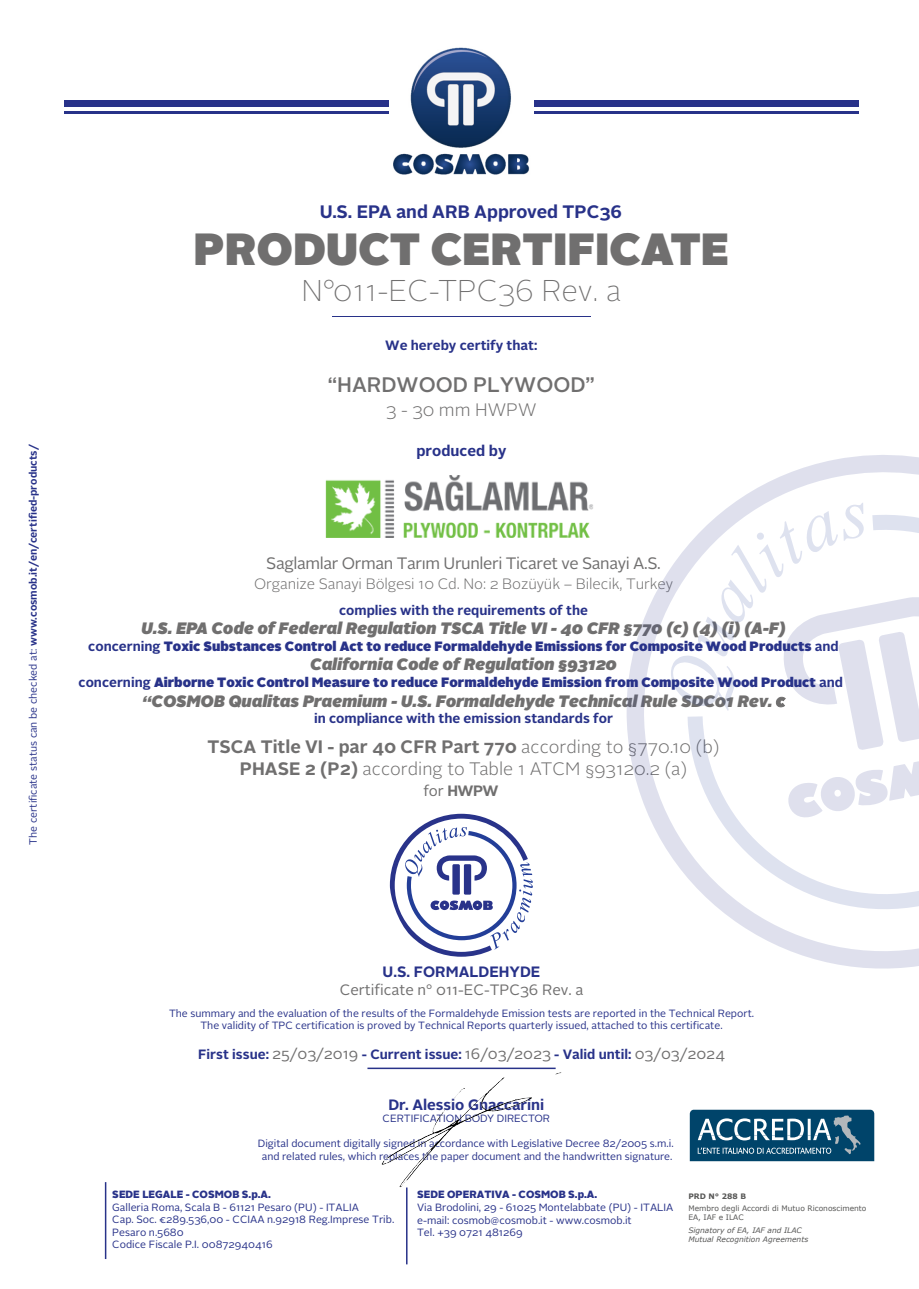
<style>
.page{position:relative;width:919px;height:1289px;background:#fff}
.page>*{position:absolute;margin:0;border:0;box-sizing:border-box;transform-origin:0 0}
.t1{font:900 45px "Alright Sans";color:#706f6f}
.t2{font:100 30px "Alright Sans";color:#706f6f}
.t3{font:500 21px "Alright Sans";color:#706f6f}
.t4{font:300 18px/21.6px "Alright Sans";color:#706f6f;text-align:center}
.t5{font:700 18px "Alright Sans";color:#283289}
.t6{font:italic 900 16.5px "Alright Sans";color:#706f6f}
.t7{font:16.5px "Alright Sans";letter-spacing:-.025em;color:#706f6f}
.t8{font:300 15px "Alright Sans";letter-spacing:-.005em;color:#706f6f}
.t9{font:700 15px "Alright Sans";color:#283289}
.t10{font:15px "Alright Sans";color:#706f6f}
.t11{font:700 15px "Alright Sans";color:#706f6f}
.t12{font:900 13.5px "Alright Sans";color:#283289}
.t13{font:700 13.5px "Alright Sans";color:#283289}
.t14{font:10.5px/12.6px "Alright Sans";color:#283289}
.t15{font:700 10.5px "Alright Sans";color:#283289}
.t16{font:900 10.5px "Alright Sans";color:#283289}
.t17{font:italic 7.5px/9px "Verdana";color:#575756}
.t18{font:7.5px/9px "Verdana";color:#575756}
.t19{font:700 7.5px "Verdana";color:#575756}
.s1{font-weight:400}
.s2{font-weight:700}
.s3{font-weight:400;font-size:15px;color:#706f6f}
</style>
<div class="page">
<hr style="left:332px;top:316px;width:258px;height:1px;background:#283289">
<hr style="left:105px;top:1182px;width:1px;height:76px;background:#283289">
<div style="left:64px;top:100px;width:794px;height:7px;background:#283289"></div>
<hr style="left:64px;top:111px;width:794px;height:3px;background:#283289">
<svg style="left:626px;top:455px;width:292px;height:513px"></svg>
<svg style="left:670px;top:502px;width:248px;height:248px"></svg>
<svg style="left:689px;top:1109px;width:185px;height:52px;background:#2d6583"></svg>
<hr style="left:367px;top:1067px;width:188px;height:2px;background:#283289">
<img style="left:389px;top:47px;width:144px;height:128px">
<svg style="left:390px;top:813px;width:143px;height:143px"></svg>
<hr style="left:406px;top:1187px;width:1px;height:77px;background:#283289">
<img style="left:373px;top:1067px;width:189px;height:127px">
<img style="left:325px;top:476px;width:268px;height:61px">
<p class="t15" style="left:26px;top:844px;width:402px;rotate:-90deg"><span class="s1">The certi cate status can be checked at:</span> www.cosmob.it/en/certi ed-products/</p>
<h3 class="t5" style="left:320px;top:199px;width:303px">U.S. EPA and ARB Approved TPC36</h3>
<h1 class="t1" style="left:193px;top:216px;width:537px">PRODUCT CERTIFICATE</h1>
<h2 class="t2" style="left:301px;top:271px;width:321px">N°011-EC-TPC36 Rev. a</h2>
<p class="t13" style="left:385px;top:335px;width:154px">We hereby certify that:</p>
<h3 class="t3" style="left:328px;top:370px;width:268px">“HARDWOOD PLYWOOD”</h3>
<h3 class="t4" style="left:386px;top:399px;width:152px">3 - 30 mm HWPW</h3>
<h3 class="t9" style="left:416px;top:440px;width:91px">produced by</h3>
<h3 class="t7" style="left:266px;top:552px;width:396px">Saglamlar Orman Tarım Urunleri Ticaret ve Sanayi A.S.</h3>
<h3 class="t8" style="left:254px;top:573px;width:420px">Organize Sanayi Bölgesi 10 Cd. No: 2 Bozüyük – Bilecik, Turkey</h3>
<p class="t13" style="left:339px;top:600px;width:250px">complies with the requirements of the</p>
<h3 class="t6" style="left:141px;top:616px;width:646px">U.S. EPA Code of Federal Regulation TSCA Title VI - 40 CFR §770 (c) (4) (i) (A-F)</h3>
<p class="t12" style="left:88px;top:636px;width:752px"><span class="s2">concerning</span> Toxic Substances Control Act to reduce Formaldehyde Emissions for Composite Wood Products <span class="s2">and</span></p>
<h3 class="t6" style="left:310px;top:652px;width:308px">California Code of Regulation §93120</h3>
<p class="t12" style="left:79px;top:672px;width:766px"><span class="s2">concerning</span> Airborne Toxic Control Measure to reduce Formaldehyde Emission from Composite Wood Product <span class="s2">and</span></p>
<h3 class="t6" style="left:142px;top:688px;width:644px">“COSMOB Qualitas Praemium - U.S. Formaldehyde Technical Rule SDC01 Rev. c</h3>
<p class="t13" style="left:314px;top:708px;width:300px">in compliance with the emission standards for</p>
<h3 class="t4" style="left:207px;top:736px;width:513px"><span class="s2">TSCA Title VI - par 40 CFR Part 770</span> according to §770.10 (b)<br><span class="s2">PHASE 2 (P2)</span> according to Table 1 ATCM §93120.2 (a)</h3>
<h3 class="t11" style="left:423px;top:780px;width:77px"><span class="s1">for</span> HWPW</h3>
<h3 class="t9" style="left:382px;top:960px;width:159px">U.S. FORMALDEHYDE</h3>
<h3 class="t10" style="left:340px;top:979px;width:245px">Certificate n° 011-EC-TPC36 Rev. a</h3>
<p class="t14" style="left:169px;top:1007px;width:586px;text-align:center">The summary and the evaluation of the results of the Formaldehyde Emission tests are reported in the Technical Report.<br>The validity of TPC certification is proved by Technical Reports quarterly issued, attached to this certificate.</p>
<p class="t13" style="left:198px;top:1044px;width:528px">First issue: <span class="s3">25/03/2019</span> - Current issue: <span class="s3">16/03/2023</span> - Valid until: <span class="s3">03/03/2024</span></p>
<h3 class="t9" style="left:388px;top:1093px;width:157px">Dr. Alessio Gnaccarini</h3>
<p class="t14" style="left:382px;top:1112px;width:169px">CERTIFICATION BODY DIRECTOR</p>
<p class="t14" style="left:258px;top:1137px;width:417px;text-align:center">Digital document digitally signed in accordance with Legislative Decree 82/2005 s.m.i. and related rules, which replaces the paper document and the handwritten signature.</p>
<p class="t16" style="left:112px;top:1186px;width:160px">SEDE LEGALE - COSMOB S.p.A.</p>
<p class="t14" style="left:112px;top:1200px;width:283px">Galleria Roma, Scala B - 61121 Pesaro (PU) - ITALIA<br>Cap. Soc. €289.536,00 - CCIAA n.92918 Reg.Imprese Trib.<br>Pesaro n.5680<br>Codice Fiscale P.I. 00872940416</p>
<p class="t16" style="left:417px;top:1186px;width:182px">SEDE OPERATIVA - COSMOB S.p.A.</p>
<p class="t14" style="left:417px;top:1201px;width:258px">Via Brodolini, 29 - 61025 Montelabbate (PU) - ITALIA e-mail: cosmob@cosmob.it - www.cosmob.it<br>Tel. +39 0721 481269</p>
<p class="t19" style="left:688px;top:1190px;width:59px">PRD N° 288 B</p>
<p class="t18" style="left:688px;top:1203px;width:180px">Membro degli Accordi di Mutuo Riconoscimento<br>EA, IAF e ILAC</p>
<p class="t17" style="left:688px;top:1225px;width:121px">Signatory of EA, IAF and ILAC<br>Mutual Recognition Agreements</p>
</div>
